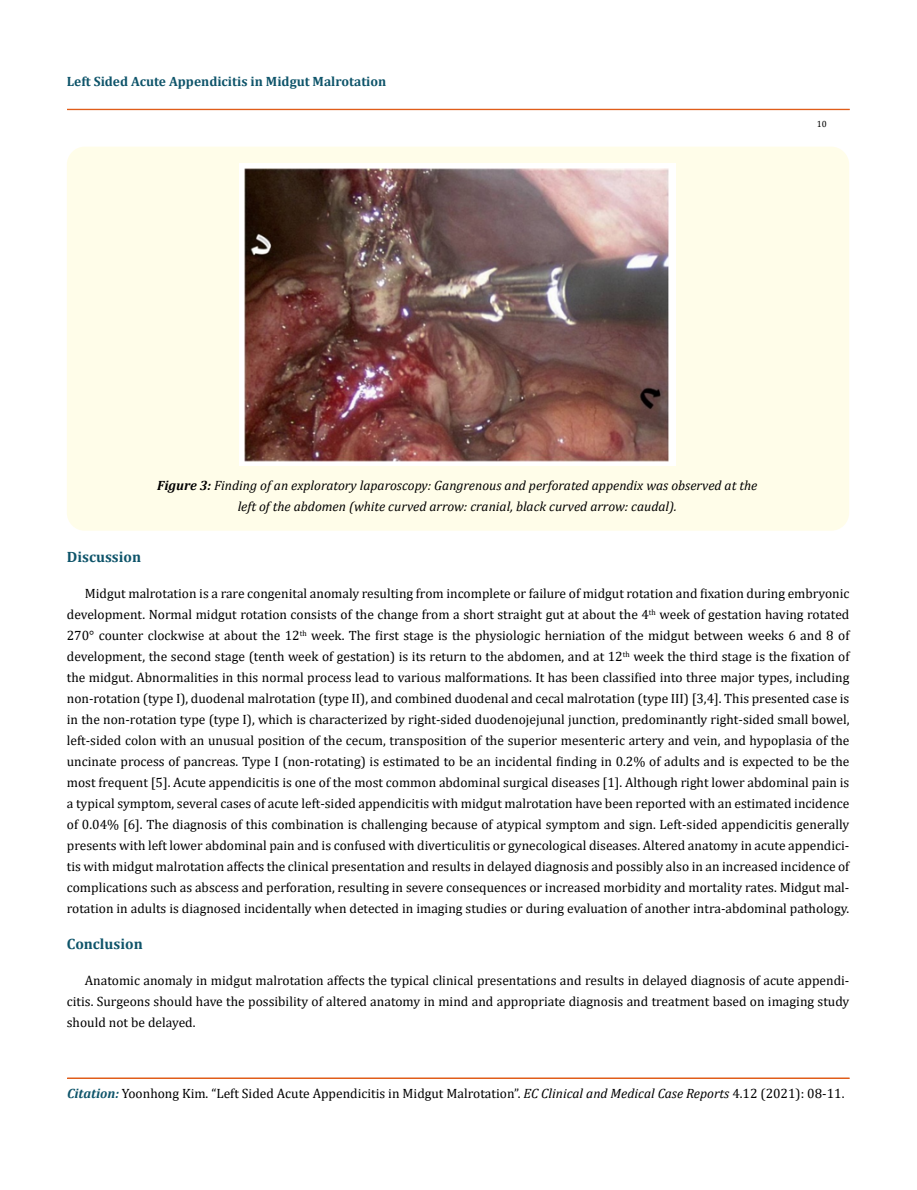
<style>
.page{position:relative;width:917px;height:1190px;background:#fff}
.page>*{position:absolute;margin:0;border:0;box-sizing:border-box;transform-origin:0 0}
.t1{font:700 15px "Cambria";color:#0e546a}
.t2{font:13.5px/21px "Cambria";color:#000;text-align:justify}
.t3{font:italic 13.5px/21px "Cambria";color:#000;text-align:center}
.t4{font:700 13.5px "Cambria";color:#0e546a}
.t5{font:9px "Cambria";color:#000}
.s1{font-weight:700}
.s2{font-weight:700;font-style:italic;color:#0e546a}
.s3{font-style:italic}
</style>
<div class="page">
<div style="left:67px;top:109px;width:782px;height:1px;border:1px solid #e05d1a"></div>
<div style="left:67px;top:1078px;width:782px;height:1px;border:1px solid #e05d1a"></div>
<div style="left:67px;top:147px;width:782px;height:384px;background:#fffde9;border-radius:18px"></div>
<img style="left:239px;top:163px;width:436px;height:302px">
<p class="t4" style="left:67px;top:72px;width:321px">Left Sided Acute Appendicitis in Midgut Malrotation</p>
<p class="t5" style="left:816px;top:118px;width:11px">10</p>
<p class="t3" style="left:157px;top:474px;width:601px"><span class="s1">Figure 3:</span> Finding of an exploratory laparoscopy: Gangrenous and perforated appendix was observed at the left of the abdomen (white curved arrow: cranial, black curved arrow: caudal).</p>
<p class="t1" style="left:67px;top:546px;width:76px">Discussion</p>
<p class="t2" style="left:67px;top:583px;width:784px;text-indent:18px">Midgut malrotation is a rare congenital anomaly resulting from incomplete or failure of midgut rotation and fixation during embryonic development. Normal midgut rotation consists of the change from a short straight gut at about the 4<sup>th</sup> week of gestation having rotated 270° counter clockwise at about the 12<sup>th</sup> week. The first stage is the physiologic herniation of the midgut between weeks 6 and 8 of development, the second stage (tenth week of gestation) is its return to the abdomen, and at 12<sup>th</sup> week the third stage is the fixation of the midgut. Abnormalities in this normal process lead to various malformations. It has been classified into three major types, including non-rotation (type I), duodenal malrotation (type II), and combined duodenal and cecal malrotation (type III) [3,4]. This presented case is in the non-rotation type (type I), which is characterized by right-sided duodenojejunal junction, predominantly right-sided small bowel, left-sided colon with an unusual position of the cecum, transposition of the superior mesenteric artery and vein, and hypoplasia of the uncinate process of pancreas. Type I (non-rotating) is estimated to be an incidental finding in 0.2% of adults and is expected to be the most frequent [5]. Acute appendicitis is one of the most common abdominal surgical diseases [1]. Although right lower abdominal pain is a typical symptom, several cases of acute left-sided appendicitis with midgut malrotation have been reported with an estimated incidence of 0.04% [6]. The diagnosis of this combination is challenging because of atypical symptom and sign. Left-sided appendicitis generally presents with left lower abdominal pain and is confused with diverticulitis or gynecological diseases. Altered anatomy in acute appendici&shy;tis with midgut malrotation affects the clinical presentation and results in delayed diagnosis and possibly also in an increased incidence of complications such as abscess and perforation, resulting in severe consequences or increased morbidity and mortality rates. Midgut mal&shy;rotation in adults is diagnosed incidentally when detected in imaging studies or during evaluation of another intra-abdominal pathology.</p>
<p class="t1" style="left:67px;top:933px;width:77px">Conclusion</p>
<p class="t2" style="left:67px;top:970px;width:784px;text-indent:18px">Anatomic anomaly in midgut malrotation affects the typical clinical presentations and results in delayed diagnosis of acute appendi&shy;citis. Surgeons should have the possibility of altered anatomy in mind and appropriate diagnosis and treatment based on imaging study should not be delayed.</p>
<p class="t2" style="left:67px;top:1083px;width:779px"><span class="s2">Citation:</span> Yoonhong Kim. “Left Sided Acute Appendicitis in Midgut Malrotation”. <span class="s3">EC Clinical and Medical Case Reports</span> 4.12 (2021): 08-11.</p>
</div>
